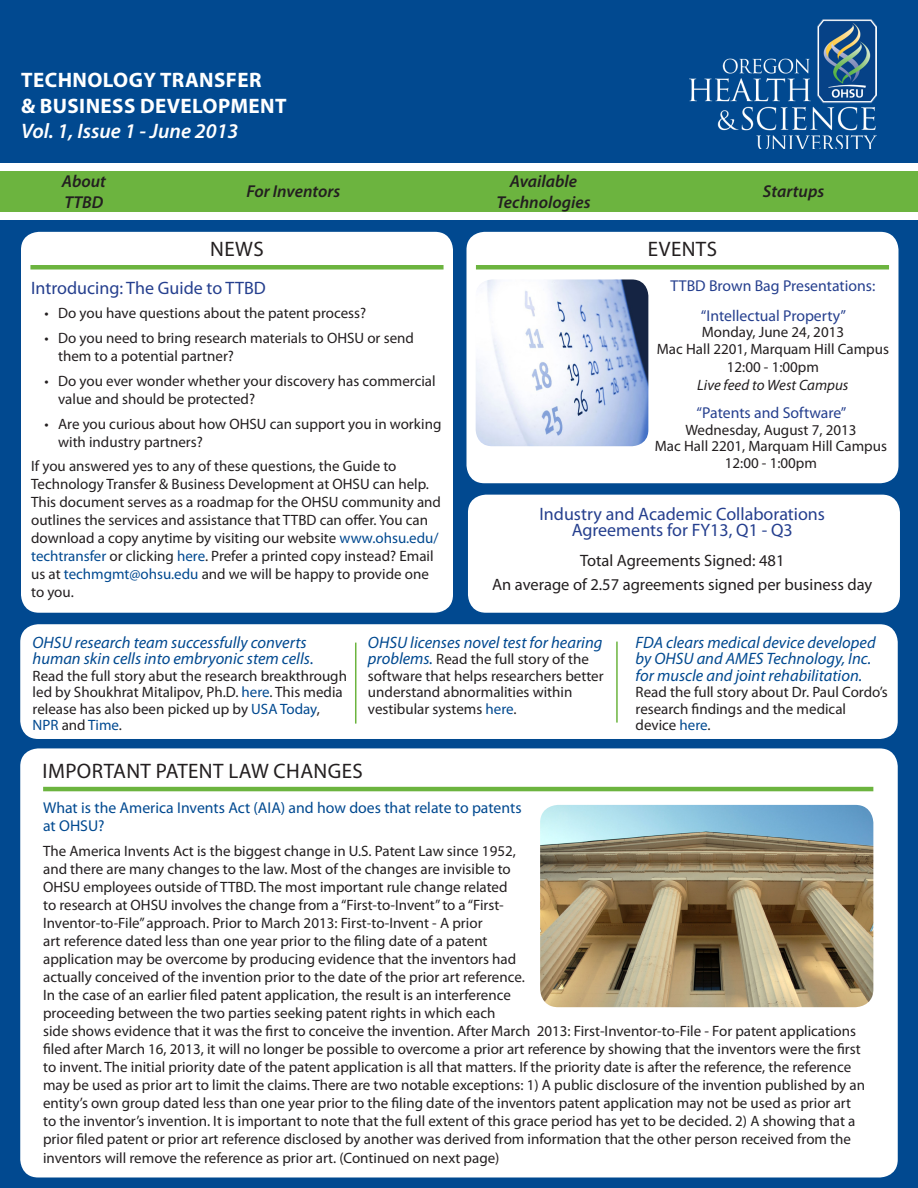
<style>
.page{position:relative;width:918px;height:1188px;background:#fff}
.page>*{position:absolute;margin:0;border:0;box-sizing:border-box;transform-origin:0 0}
.t1{font:700 21px "Myriad Pro";letter-spacing:.02em;color:#fff}
.t2{font:21px "Myriad Pro";letter-spacing:.02em;color:#231f20}
.t3{font:italic 600 21px "Myriad Pro";color:#fff}
.t4{font:18px "Myriad Pro";color:#253f8e}
.t5{font:italic 600 17.25px "Myriad Pro";color:#231f20}
.t6{font:italic 16.5px/16.5px "Myriad Pro";color:#014990}
.t7{font:16.5px "Myriad Pro";color:#231f20}
.t8{font:15.75px "Myriad Pro";color:#253f8e}
.t9{font:15.75px/18.9px "Myriad Pro";color:#014990}
.t10{font:15px/18px "Myriad Pro";color:#231f20}
.t11{font:italic 15px "Myriad Pro";color:#231f20}
.s1{color:#014990}
.s2{font-style:normal}
.s3{font-style:italic;font-size:16.5px;color:#014990}
</style>
<div class="page">
<div style="left:0;top:0;width:918px;height:163px;background:#014990"></div>
<div style="left:0;top:221px;width:918px;height:967px;background:#014990"></div>
<div style="left:0;top:171px;width:918px;height:40px;background:#6cb43f"></div>
<div style="left:21px;top:232px;width:432px;height:381px;background:#fff;border-radius:18px"></div>
<div style="left:466px;top:232px;width:432px;height:251px;background:#fff;border-radius:18px"></div>
<img style="left:689px;top:19px;width:188px;height:130px">
<div style="left:30px;top:265px;width:414px;height:5px;background:#6cb43f"></div>
<div style="left:476px;top:265px;width:413px;height:5px;background:#6cb43f"></div>
<div style="left:20px;top:748px;width:878px;height:430px;background:#fff;border-radius:18px"></div>
<hr style="left:43px;top:787px;width:830px;height:4px;background:#6cb43f">
<img style="left:540px;top:805px;width:333px;height:202px">
<img style="left:476px;top:279px;width:172px;height:167px">
<div style="left:468px;top:495px;width:432px;height:118px;background:#fff;border-radius:18px"></div>
<div style="left:20px;top:624px;width:878px;height:115px;background:#fff;border-radius:18px"></div>
<hr style="left:355px;top:643px;width:1px;height:81px;background:#6cb43f">
<hr style="left:616px;top:642px;width:2px;height:81px;background:#6cb43f">
<p class="t1" style="left:21px;top:67px;width:242px">TECHNOLOGY TRANSFER</p>
<p class="t1" style="left:21px;top:92px;width:267px">&amp; BUSINESS DEVELOPMENT</p>
<p class="t3" style="left:21px;top:118px;width:219px">Vol. 1, Issue 1 - June 2013</p>
<p class="t5" style="left:62px;top:170px;width:46px">About</p>
<p class="t5" style="left:64px;top:191px;width:40px">TTBD</p>
<p class="t5" style="left:246px;top:180px;width:96px">For Inventors</p>
<p class="t5" style="left:510px;top:170px;width:69px">Available</p>
<p class="t5" style="left:496px;top:191px;width:96px">Technologies</p>
<p class="t5" style="left:763px;top:180px;width:63px">Startups</p>
<p class="t2" style="left:210px;top:236px;width:55px">NEWS</p>
<p class="t2" style="left:648px;top:236px;width:71px">EVENTS</p>
<p class="t4" style="left:31px;top:276px;width:236px">Introducing: The Guide to TTBD</p>
<p class="t10" style="left:45px;top:304px;width:323px">• Do you have questions about the patent process?</p>
<p class="t10" style="left:58px;top:329px;width:357px;text-indent:-14px">• Do you need to bring research materials to OHSU or send them to a potential partner?</p>
<p class="t10" style="left:58px;top:372px;width:379px;text-indent:-14px">• Do you ever wonder whether your discovery has commercial value and should be protected?</p>
<p class="t10" style="left:58px;top:414px;width:385px;text-indent:-14px">• Are you curious about how OHSU can support you in working with industry partners?</p>
<p class="t10" style="left:31px;top:457px;width:411px">If you answered yes to any of these questions, the Guide to Technology Transfer &amp; Business Development at OHSU can help.<br>This document serves as a roadmap for the OHSU community and outlines the services and assistance that TTBD can offer. You can download a copy anytime by visiting our website <span class="s1">www.ohsu.edu/ techtransfer</span> or clicking <span class="s1">here</span>. Prefer a printed copy instead? Email us at <span class="s1">techmgmt@ohsu.edu</span> and we will be happy to provide one to you.</p>
<p class="t8" style="left:670px;top:276px;width:206px">TTBD Brown Bag Presentations:</p>
<p class="t8" style="left:701px;top:306px;width:147px">“Intellectual Property”</p>
<p class="t10" style="left:702px;top:323px;width:144px">Monday, June 24, 2013</p>
<p class="t10" style="left:657px;top:340px;width:234px">Mac Hall 2201, Marquam Hill Campus</p>
<p class="t10" style="left:727px;top:358px;width:94px">12:00 - 1:00pm</p>
<p class="t11" style="left:697px;top:376px;width:153px">Live feed to West Campus</p>
<p class="t8" style="left:697px;top:403px;width:151px">“Patents and Software”</p>
<p class="t10" style="left:685px;top:420px;width:173px">Wednesday, August 7, 2013</p>
<p class="t10" style="left:655px;top:437px;width:234px">Mac Hall 2201, Marquam Hill Campus</p>
<p class="t10" style="left:725px;top:453px;width:94px">12:00 - 1:00pm</p>
<p class="t4" style="left:539px;top:503px;width:287px">Industry and Academic Collaborations</p>
<p class="t4" style="left:572px;top:519px;width:222px">Agreements for FY13, Q1 - Q3</p>
<p class="t7" style="left:580px;top:551px;width:206px">Total Agreements Signed: 481</p>
<p class="t7" style="left:492px;top:574px;width:382px">An average of 2.57 agreements signed per business day</p>
<p class="t6" style="left:33px;top:634px;width:282px">OHSU research team successfully converts human skin cells into embryonic stem cells<span class="s2">.</span></p>
<p class="t10" style="left:33px;top:667px;width:316px;line-height:16.5px">Read the full story abut the research breakthrough led by Shoukhrat Mitalipov, Ph.D. <span class="s1">here</span>. This media release has also been picked up by <span class="s1">USA Today</span>, <span class="s1">NPR</span> and <span class="s1">Time</span>.</p>
<p class="t6" style="left:368px;top:634px;width:236px">OHSU licenses novel test for hearing</p>
<p class="t10" style="left:368px;top:651px;width:237px;line-height:16.5px"><span class="s3">problems.</span> Read the full story of the software that helps researchers better understand abnormalities within vestibular systems <span class="s1">here</span>.</p>
<p class="t6" style="left:636px;top:634px;width:242px">FDA clears medical device developed by OHSU and AMES Technology, Inc. for muscle and joint rehabilitation.</p>
<p class="t10" style="left:636px;top:684px;width:254px;line-height:16.5px">Read the full story about Dr. Paul Cordo’s research findings and the medical device <span class="s1">here</span>.</p>
<p class="t2" style="left:43px;top:758px;width:322px">IMPORTANT PATENT LAW CHANGES</p>
<p class="t9" style="left:43px;top:798px;width:480px">What is the America Invents Act (AIA) and how does that relate to patents at OHSU?</p>
<p class="t10" style="left:43px;top:842px;width:823px">The America Invents Act is the biggest change in U.S. Patent Law since 1952,<br>and there are many changes to the law. Most of the changes are invisible to<br>OHSU employees outside of TTBD. The most important rule change related<br>to research at OHSU involves the change from a “First-to-Invent” to a “First-<br>Inventor-to-File” approach. Prior to March 2013: First-to-Invent - A prior<br>art reference dated less than one year prior to the filing date of a patent<br>application may be overcome by producing evidence that the inventors had<br>actually conceived of the invention prior to the date of the prior art reference.<br>In the case of an earlier filed patent application, the result is an interference<br>proceeding between the two parties seeking patent rights in which each<br>side shows evidence that it was the first to conceive the invention. After March 2013: First-Inventor-to-File - For patent applications filed after March 16, 2013, it will no longer be possible to overcome a prior art reference by showing that the inventors were the first to invent. The initial priority date of the patent application is all that matters. If the priority date is after the reference, the reference may be used as prior art to limit the claims. There are two notable exceptions: 1) A public disclosure of the invention published by an entity’s own group dated less than one year prior to the filing date of the inventors patent application may not be used as prior art to the inventor’s invention. It is important to note that the full extent of this grace period has yet to be decided. 2) A showing that a prior filed patent or prior art reference disclosed by another was derived from information that the other person received from the inventors will remove the reference as prior art. (Continued on next page)</p>
</div>
